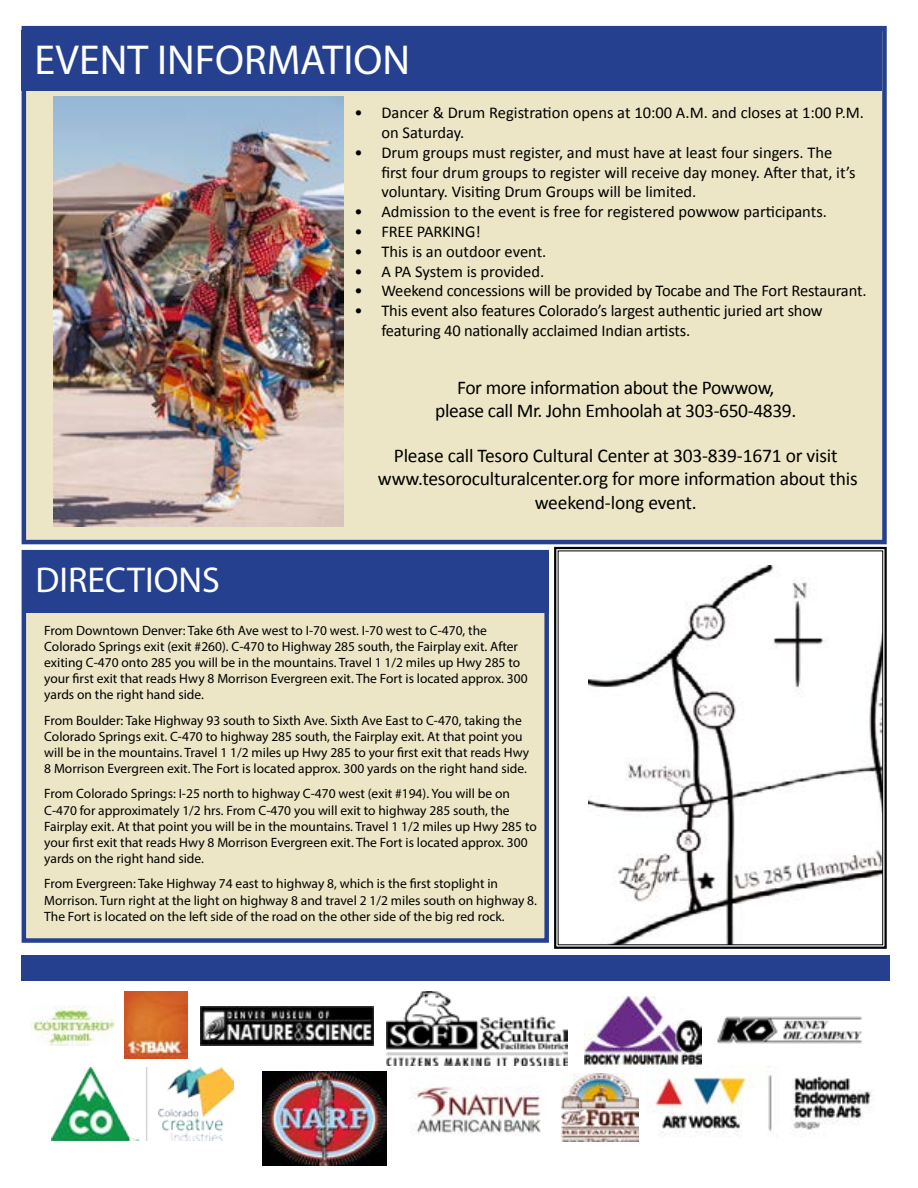
<style>
.page{position:relative;width:918px;height:1188px;background:#fff}
.page>*{position:absolute;margin:0;border:0;box-sizing:border-box;transform-origin:0 0}
.t1{font:42px "Myriad Pro";color:#fff}
.t2{font:36px "Myriad Pro";color:#fff}
.t3{font:19.5px/23.4px "Calibri";letter-spacing:-.015em;color:#000;text-align:center}
.t4{font:16.5px/19.8px "Calibri";letter-spacing:-.01em;color:#000}
.t5{font:13.5px/16.2px "Myriad Pro";color:#000}
</style>
<div class="page">
<div style="left:22px;top:550px;width:527px;height:393px;background:#ece6c6;border:4px solid #25408f"></div>
<div style="left:26px;top:553px;width:523px;height:60px;background:#25408f"></div>
<div style="left:22px;top:26px;width:865px;height:518px;background:#ece6c6;border:4px solid #25408f"></div>
<div style="left:22px;top:31px;width:860px;height:60px;background:#25408f"></div>
<img style="left:717px;top:1016px;width:145px;height:28px">
<img style="left:51px;top:1067px;width:182px;height:73px">
<img style="left:584px;top:997px;width:118px;height:68px">
<img style="left:200px;top:1006px;width:174px;height:39px">
<div style="left:22px;top:955px;width:868px;height:26px;background:#25408f"></div>
<img style="left:409px;top:1086px;width:132px;height:49px">
<img style="left:125px;top:992px;width:63px;height:66px">
<img style="left:649px;top:1065px;width:223px;height:72px">
<img style="left:31px;top:1006px;width:86px;height:40px">
<img style="left:562px;top:1074px;width:77px;height:67px">
<img style="left:386px;top:992px;width:182px;height:73px">
<img style="left:589px;top:566px;width:292px;height:377px">
<div style="left:554px;top:547px;width:333px;height:402px;border:2px solid #000"></div>
<div style="left:558px;top:551px;width:325px;height:394px;border:1px solid #000"></div>
<img style="left:54px;top:97px;width:289px;height:429px">
<img style="left:263px;top:1071px;width:123px;height:95px">
<h1 class="t1" style="left:35px;top:34px;width:377px">EVENT INFORMATION</h1>
<p class="t4" style="left:381px;top:103px;width:484px;text-indent:-27px">• Dancer &amp; Drum Registration opens at 10:00 A.M. and closes at 1:00 P.M. on Saturday.</p>
<p class="t4" style="left:381px;top:142px;width:476px;text-indent:-27px">• Drum groups must register, and must have at least four singers. The first four drum groups to register will receive day money. After that, it’s voluntary. Visiting Drum Groups will be limited.</p>
<p class="t4" style="left:354px;top:202px;width:474px">• Admission to the event is free for registered powwow participants.</p>
<p class="t4" style="left:354px;top:222px;width:128px">• FREE PARKING!</p>
<p class="t4" style="left:354px;top:241px;width:194px">• This is an outdoor event.</p>
<p class="t4" style="left:354px;top:261px;width:191px">• A PA System is provided.</p>
<p class="t4" style="left:354px;top:281px;width:514px">• Weekend concessions will be provided by Tocabe and The Fort Restaurant.</p>
<p class="t4" style="left:381px;top:301px;width:443px;text-indent:-27px">• This event also features Colorado’s largest authentic juried art show featuring 40 nationally acclaimed Indian artists.</p>
<h2 class="t2" style="left:36px;top:558px;width:186px">DIRECTIONS</h2>
<h3 class="t3" style="left:435px;top:376px;width:363px">For more information about the Powwow, please call Mr. John Emhoolah at 303-650-4839.</h3>
<h3 class="t3" style="left:378px;top:444px;width:481px">Please call Tesoro Cultural Center at 303-839-1671 or visit www.tesoroculturalcenter.org for more information about this weekend-long event.</h3>
<p class="t5" style="left:44px;top:622px;width:485px">From Downtown Denver: Take 6th Ave west to I-70 west. I-70 west to C-470, the Colorado Springs exit (exit #260). C-470 to Highway 285 south, the Fairplay exit. After exiting C-470 onto 285 you will be in the mountains. Travel 1 1/2 miles up Hwy 285 to your first exit that reads Hwy 8 Morrison Evergreen exit. The Fort is located approx. 300 yards on the right hand side.</p>
<p class="t5" style="left:44px;top:712px;width:486px">From Boulder: Take Highway 93 south to Sixth Ave. Sixth Ave East to C-470, taking the Colorado Springs exit. C-470 to highway 285 south, the Fairplay exit. At that point you will be in the mountains. Travel 1 1/2 miles up Hwy 285 to your first exit that reads Hwy 8 Morrison Evergreen exit. The Fort is located approx. 300 yards on the right hand side.</p>
<p class="t5" style="left:44px;top:786px;width:494px">From Colorado Springs: I-25 north to highway C-470 west (exit #194). You will be on C-470 for approximately 1/2 hrs. From C-470 you will exit to highway 285 south, the Fairplay exit. At that point you will be in the mountains. Travel 1 1/2 miles up Hwy 285 to your first exit that reads Hwy 8 Morrison Evergreen exit. The Fort is located approx. 300 yards on the right hand side.</p>
<p class="t5" style="left:44px;top:876px;width:494px">From Evergreen: Take Highway 74 east to highway 8, which is the first stoplight in<br>Morrison. Turn right at the light on highway 8 and travel 2 1/2 miles south on highway 8.<br>The Fort is located on the left side of the road on the other side of the big red rock.</p>
</div>
